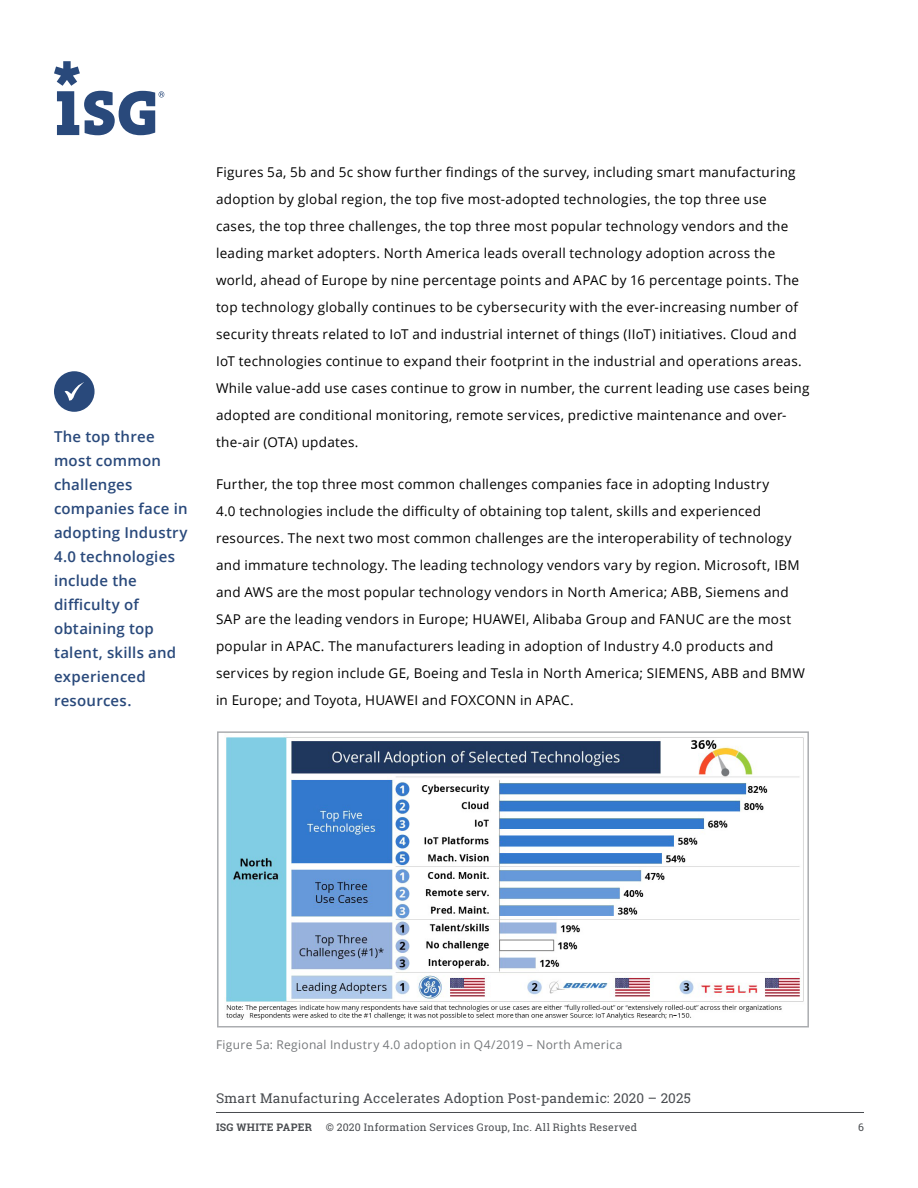
<style>
.page{position:relative;width:918px;height:1188px;background:#fff}
.page>*{position:absolute;margin:0;border:0;box-sizing:border-box;transform-origin:0 0}
.t1{font:600 15px/24px "Open Sans";letter-spacing:.015em;color:#29497b}
.t2{font:13.5px/27px "Open Sans";letter-spacing:.02em;color:#000}
.t3{font:13.5px "Roboto Slab";letter-spacing:.015em;color:#494c50}
.t4{font:12px "Open Sans";letter-spacing:.025em;color:#75787b}
.t5{font:10.5px "Roboto Slab";letter-spacing:.025em;color:#494c50}
.t6{font:700 10.5px "Roboto Slab";letter-spacing:.035em;color:#494c50}
</style>
<div class="page">
<hr style="left:216px;top:1112px;width:648px;height:1px;background:#494c50">
<svg style="left:54px;top:61px;width:110px;height:74px"></svg>
<img style="left:226px;top:737px;width:578px;height:283px">
<div style="left:217px;top:731px;width:592px;height:297px;border:2px solid #abadb0"></div>
<div style="left:54px;top:371px;width:41px;height:41px;background:#29497b;border-radius:50%"></div>
<svg style="left:65px;top:382px;width:19px;height:19px"></svg>
<p class="t1" style="left:54px;top:424px;width:135px">The top three most common challenges companies face in adopting Industry<br>4.0 technologies include the difficulty of obtaining top talent, skills and experienced resources.</p>
<p class="t2" style="left:216px;top:159px;width:595px">Figures 5a, 5b and 5c show further findings of the survey, including smart manufacturing adoption by global region, the top five most-adopted technologies, the top three use cases, the top three challenges, the top three most popular technology vendors and the leading market adopters. North America leads overall technology adoption across the world, ahead of Europe by nine percentage points and APAC by 16 percentage points. The top technology globally continues to be cybersecurity with the ever-increasing number of security threats related to IoT and industrial internet of things (IIoT) initiatives. Cloud and IoT technologies continue to expand their footprint in the industrial and operations areas.<br>While value-add use cases continue to grow in number, the current leading use cases being adopted are conditional monitoring, remote services, predictive maintenance and over&shy;the-air (OTA) updates.</p>
<p class="t2" style="left:216px;top:471px;width:591px">Further, the top three most common challenges companies face in adopting Industry<br>4.0 technologies include the difficulty of obtaining top talent, skills and experienced resources. The next two most common challenges are the interoperability of technology and immature technology. The leading technology vendors vary by region. Microsoft, IBM and AWS are the most popular technology vendors in North America; ABB, Siemens and SAP are the leading vendors in Europe; HUAWEI, Alibaba Group and FANUC are the most popular in APAC. The manufacturers leading in adoption of Industry 4.0 products and services by region include GE, Boeing and Tesla in North America; SIEMENS, ABB and BMW in Europe; and Toyota, HUAWEI and FOXCONN in APAC.</p>
<p class="t4" style="left:216px;top:1037px;width:408px">Figure 5a: Regional Industry 4.0 adoption in Q4/2019 – North America</p>
<p class="t3" style="left:216px;top:1088px;width:476px">Smart Manufacturing Accelerates Adoption Post-pandemic: 2020 – 2025</p>
<p class="t6" style="left:216px;top:1120px;width:98px">ISG WHITE PAPER</p>
<p class="t5" style="left:326px;top:1120px;width:313px">© 2020 Information Services Group, Inc. All Rights Reserved</p>
<p class="t5" style="left:858px;top:1120px;width:7px">6</p>
</div>
